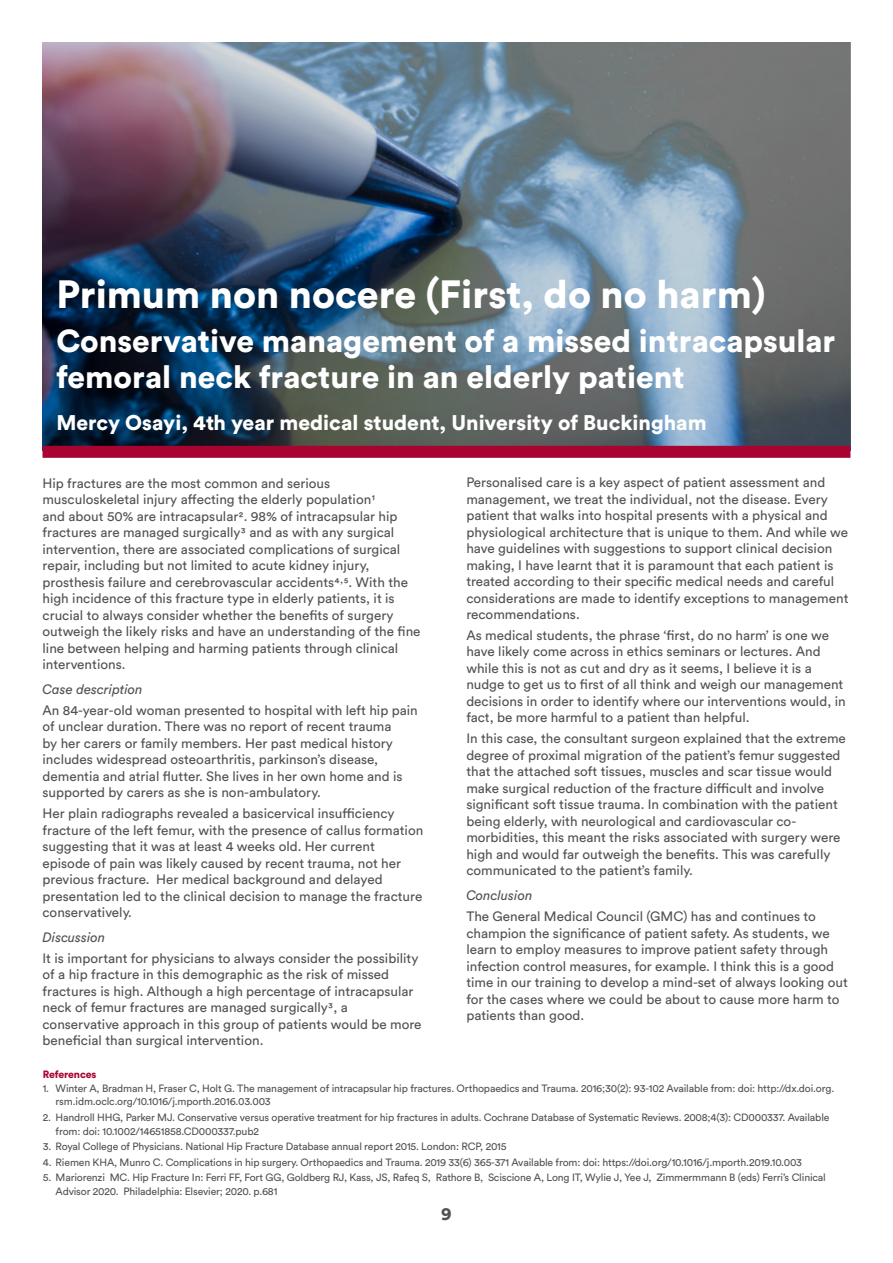
<style>
.page{position:relative;width:893px;height:1263px;background:#fff}
.page>*{position:absolute;margin:0;border:0;box-sizing:border-box;transform-origin:0 0}
.t1{font:900 39px "Circular Std";color:#fff}
.t2{font:900 31.5px/36px "Circular Std";color:#fff}
.t3{font:900 21px "Circular Std";color:#fff}
.t4{font:900 18px "Circular Std";color:#545155}
.t5{font:13.5px/16.5px "Circular Std";color:#545155}
.t6{font:italic 13.5px "Circular Std";color:#545155}
.t7{font:10.5px/13.5px "Circular Std";letter-spacing:-.015em;color:#545155}
.t8{font:900 10.5px "Circular Std";letter-spacing:-.015em;color:#a90332}
</style>
<div class="page">
<img style="left:43px;top:43px;width:807px;height:403px">
<div style="left:43px;top:446px;width:807px;height:12px;background:#a90332"></div>
<p class="t1" style="left:56px;top:268px;width:710px">Primum non nocere (First, do no harm)</p>
<p class="t2" style="left:56px;top:322px;width:780px">Conservative management of a missed intracapsular femoral neck fracture in an elderly patient</p>
<p class="t3" style="left:56px;top:408px;width:652px">Mercy Osayi, 4th year medical student, University of Buckingham</p>
<p class="t5" style="left:43px;top:474px;width:380px">Hip fractures are the most common and serious musculoskeletal injury affecting the elderly population1<br>and about 50% are intracapsular2. 98% of intracapsular hip fractures are managed surgically3 and as with any surgical intervention, there are associated complications of surgical repair, including but not limited to acute kidney injury, prosthesis failure and cerebrovascular accidents4<sup>,</sup>5. With the high incidence of this fracture type in elderly patients, it is crucial to always consider whether the benefits of surgery outweigh the likely risks and have an understanding of the fine line between helping and harming patients through clinical interventions.</p>
<p class="t6" style="left:43px;top:681px;width:102px">Case description</p>
<p class="t5" style="left:43px;top:702px;width:377px">An 84-year-old woman presented to hospital with left hip pain of unclear duration. There was no report of recent trauma<br>by her carers or family members. Her past medical history includes widespread osteoarthritis, parkinson’s disease, dementia and atrial flutter. She lives in her own home and is supported by carers as she is non-ambulatory.</p>
<p class="t5" style="left:43px;top:805px;width:382px">Her plain radiographs revealed a basicervical insufficiency fracture of the left femur, with the presence of callus formation suggesting that it was at least 4 weeks old. Her current episode of pain was likely caused by recent trauma, not her previous fracture. Her medical background and delayed presentation led to the clinical decision to manage the fracture conservatively.</p>
<p class="t6" style="left:43px;top:929px;width:64px">Discussion</p>
<p class="t5" style="left:43px;top:950px;width:381px">It is important for physicians to always consider the possibility of a hip fracture in this demographic as the risk of missed fractures is high. Although a high percentage of intracapsular neck of femur fractures are managed surgically3, a conservative approach in this group of patients would be more beneficial than surgical intervention.</p>
<p class="t5" style="left:466px;top:474px;width:384px">Personalised care is a key aspect of patient assessment and management, we treat the individual, not the disease. Every patient that walks into hospital presents with a physical and physiological architecture that is unique to them. And while we have guidelines with suggestions to support clinical decision making, I have learnt that it is paramount that each patient is treated according to their specific medical needs and careful considerations are made to identify exceptions to management recommendations.</p>
<p class="t5" style="left:466px;top:627px;width:381px">As medical students, the phrase ‘first, do no harm’ is one we have likely come across in ethics seminars or lectures. And while this is not as cut and dry as it seems, I believe it is a nudge to get us to first of all think and weigh our management decisions in order to identify where our interventions would, in fact, be more harmful to a patient than helpful.</p>
<p class="t5" style="left:466px;top:730px;width:381px">In this case, the consultant surgeon explained that the extreme degree of proximal migration of the patient’s femur suggested that the attached soft tissues, muscles and scar tissue would make surgical reduction of the fracture difficult and involve significant soft tissue trauma. In combination with the patient being elderly, with neurological and cardiovascular co&shy;morbidities, this meant the risks associated with surgery were high and would far outweigh the benefits. This was carefully communicated to the patient’s family.</p>
<p class="t6" style="left:466px;top:887px;width:68px">Conclusion</p>
<p class="t5" style="left:466px;top:908px;width:383px">The General Medical Council (GMC) has and continues to champion the significance of patient safety. As students, we learn to employ measures to improve patient safety through infection control measures, for example. I think this is a good time in our training to develop a mind-set of always looking out for the cases where we could be about to cause more harm to patients than good.</p>
<p class="t8" style="left:43px;top:1067px;width:55px">References</p>
<p class="t7" style="left:56px;top:1081px;width:780px;text-indent:-13px">1. Winter A, Bradman H, Fraser C, Holt G. The management of intracapsular hip fractures. Orthopaedics and Trauma. 2016;30(2): 93-102 Available from: doi: http://dx.doi.org. rsm.idm.oclc.org/10.1016/j.mporth.2016.03.003</p>
<p class="t7" style="left:56px;top:1110px;width:775px;text-indent:-13px">2. Handroll HHG, Parker MJ. Conservative versus operative treatment for hip fractures in adults. Cochrane Database of Systematic Reviews. 2008;4(3): CD000337. Available from: doi: 10.1002/14651858.CD000337.pub2</p>
<p class="t7" style="left:43px;top:1139px;width:465px">3. Royal College of Physicians. National Hip Fracture Database annual report 2015. London: RCP, 2015</p>
<p class="t7" style="left:43px;top:1155px;width:761px">4. Riemen KHA, Munro C. Complications in hip surgery. Orthopaedics and Trauma. 2019 33(6) 365-371 Available from: doi: https://doi.org/10.1016/j.mporth.2019.10.003</p>
<p class="t7" style="left:56px;top:1171px;width:772px;text-indent:-13px">5. Mariorenzi MC. Hip Fracture In: Ferri FF, Fort GG, Goldberg RJ, Kass, JS, Rafeq S, Rathore B, Sciscione A, Long IT, Wylie J, Yee J, Zimmermmann B (eds) Ferri’s Clinical<br>Advisor 2020. Philadelphia: Elsevier; 2020. p.681</p>
<h3 class="t4" style="left:441px;top:1202px;width:12px">9</h3>
</div>
